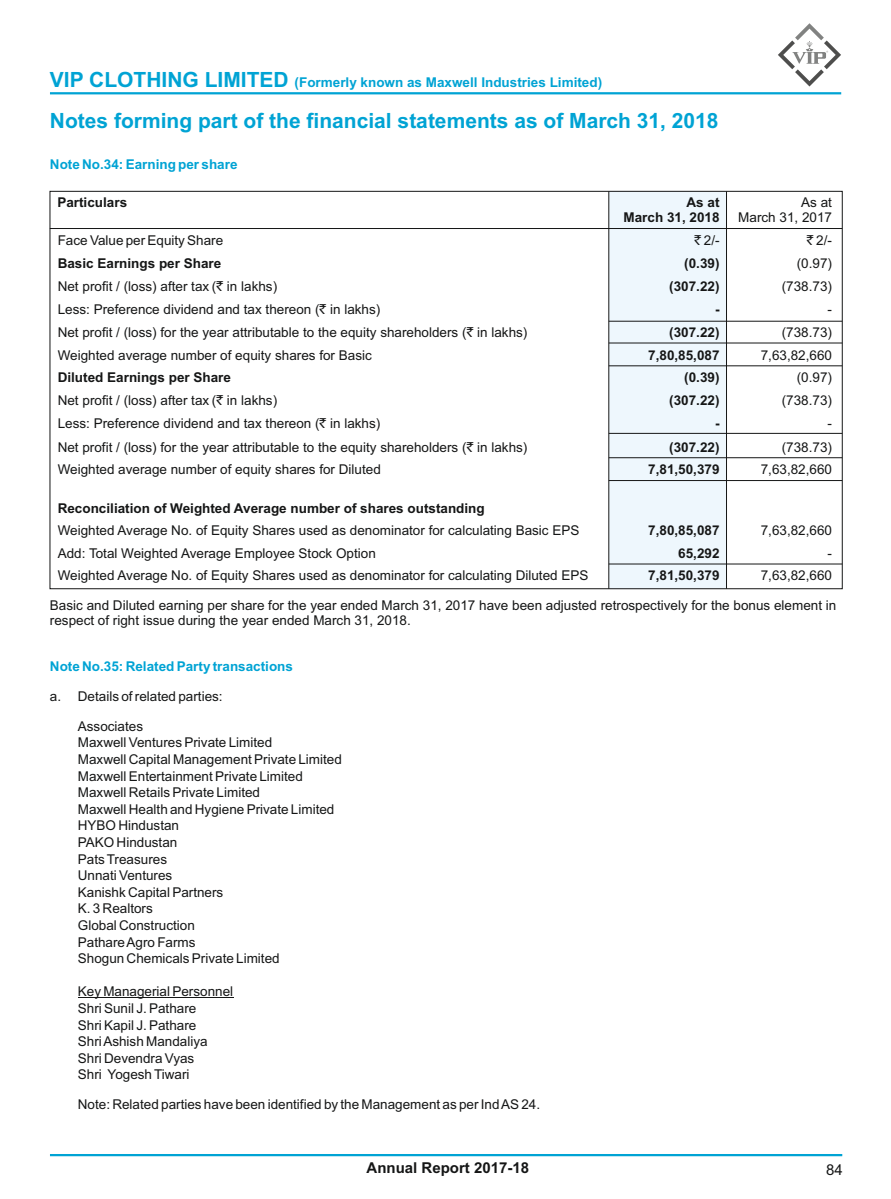
<style>
.page{position:relative;width:891px;height:1199px;background:#fff}
.page>*{position:absolute;margin:0;border:0;box-sizing:border-box;transform-origin:0 0}
.t1{font:700 21px "Arial";color:#00a3d4}
.t2{font:700 15px "Arial";color:#151616}
.t3{font:15px "Arial";color:#151616}
.t4{font:13.5px/16.6px "Arial";color:#151616}
.t5{font:700 13.5px "Arial";color:#151616}
.t6{font:700 13.5px "Arial";color:#00a3d4}
.s1{font-size:21px}
.s2{font-family:"Rupee Foradian"}
</style>
<div class="page">
<div style="left:609px;top:191px;width:118px;height:398px;background:#eef7fd"></div>
<hr style="left:50px;top:92px;width:791px;height:2px;background:#00a3d4">
<hr style="left:50px;top:1154px;width:792px;height:2px;background:#00a3d4">
<svg style="left:778px;top:23px;width:63px;height:63px"></svg>
<hr style="left:78px;top:997px;width:155px;height:1px;background:#151616">
<hr style="left:726px;top:191px;width:1px;height:398px;background:#151616">
<hr style="left:50px;top:228px;width:792px;height:1px;background:#151616">
<hr style="left:608px;top:191px;width:1px;height:398px;background:#151616">
<hr style="left:609px;top:321px;width:233px;height:1px;background:#151616">
<hr style="left:609px;top:343px;width:233px;height:1px;background:#151616">
<hr style="left:609px;top:365px;width:233px;height:1px;background:#151616">
<hr style="left:609px;top:433px;width:233px;height:1px;background:#151616">
<hr style="left:609px;top:457px;width:233px;height:1px;background:#151616">
<hr style="left:609px;top:480px;width:233px;height:1px;background:#151616">
<hr style="left:609px;top:564px;width:233px;height:1px;background:#151616">
<p class="t6" style="left:50px;top:77px;width:554px"><span class="s1">VIP CLOTHING LIMITED</span> (Formerly known as Maxwell Industries Limited)</p>
<h1 class="t1" style="left:50px;top:112px;width:670px">Notes forming part of the financial statements as of March 31, 2018</h1>
<p class="t6" style="left:50px;top:159px;width:189px">Note No.34: Earning per share</p>
<p class="t5" style="left:57px;top:197px;width:71px">Particulars</p>
<p class="t5" style="left:687px;top:197px;width:35px">As at</p>
<p class="t4" style="left:801px;top:195px;width:32px">As at</p>
<p class="t5" style="left:624px;top:212px;width:98px">March 31, 2018</p>
<p class="t4" style="left:738px;top:210px;width:95px">March 31, 2017</p>
<p class="t4" style="left:58px;top:233px;width:167px">Face Value per Equity Share</p>
<p class="t4" style="left:695px;top:233px;width:27px"><span class="s2">`</span> 2/-</p>
<p class="t4" style="left:807px;top:233px;width:27px"><span class="s2">`</span> 2/-</p>
<p class="t5" style="left:58px;top:258px;width:165px">Basic Earnings per Share</p>
<p class="t5" style="left:684px;top:258px;width:37px">(0.39)</p>
<p class="t4" style="left:797px;top:256px;width:37px">(0.97)</p>
<p class="t4" style="left:58px;top:279px;width:221px">Net profit / (loss) after tax (<span class="s2">`</span> in lakhs)</p>
<p class="t5" style="left:669px;top:281px;width:52px">(307.22)</p>
<p class="t4" style="left:782px;top:279px;width:52px">(738.73)</p>
<p class="t4" style="left:58px;top:302px;width:324px">Less: Preference dividend and tax thereon (<span class="s2">`</span> in lakhs)</p>
<p class="t5" style="left:715px;top:304px;width:6px">-</p>
<p class="t4" style="left:828px;top:302px;width:6px">-</p>
<p class="t4" style="left:58px;top:325px;width:471px">Net profit / (loss) for the year attributable to the equity shareholders (<span class="s2">`</span> in lakhs)</p>
<p class="t5" style="left:669px;top:327px;width:52px">(307.22)</p>
<p class="t4" style="left:782px;top:325px;width:52px">(738.73)</p>
<p class="t4" style="left:58px;top:348px;width:316px">Weighted average number of equity shares for Basic</p>
<p class="t5" style="left:648px;top:350px;width:73px">7,80,85,087</p>
<p class="t4" style="left:761px;top:348px;width:73px">7,63,82,660</p>
<p class="t5" style="left:58px;top:372px;width:175px">Diluted Earnings per Share</p>
<p class="t5" style="left:684px;top:372px;width:37px">(0.39)</p>
<p class="t4" style="left:797px;top:370px;width:37px">(0.97)</p>
<p class="t4" style="left:58px;top:393px;width:221px">Net profit / (loss) after tax (<span class="s2">`</span> in lakhs)</p>
<p class="t5" style="left:669px;top:395px;width:52px">(307.22)</p>
<p class="t4" style="left:782px;top:393px;width:52px">(738.73)</p>
<p class="t4" style="left:58px;top:416px;width:324px">Less: Preference dividend and tax thereon (<span class="s2">`</span> in lakhs)</p>
<p class="t5" style="left:715px;top:418px;width:6px">-</p>
<p class="t4" style="left:828px;top:416px;width:6px">-</p>
<p class="t4" style="left:58px;top:440px;width:471px">Net profit / (loss) for the year attributable to the equity shareholders (<span class="s2">`</span> in lakhs)</p>
<p class="t5" style="left:669px;top:442px;width:52px">(307.22)</p>
<p class="t4" style="left:782px;top:440px;width:52px">(738.73)</p>
<p class="t4" style="left:58px;top:463px;width:325px">Weighted average number of equity shares for Diluted</p>
<p class="t5" style="left:648px;top:465px;width:73px">7,81,50,379</p>
<p class="t4" style="left:761px;top:463px;width:73px">7,63,82,660</p>
<p class="t5" style="left:58px;top:503px;width:429px">Reconciliation of Weighted Average number of shares outstanding</p>
<p class="t4" style="left:58px;top:523px;width:523px">Weighted Average No. of Equity Shares used as denominator for calculating Basic EPS</p>
<p class="t5" style="left:648px;top:525px;width:73px">7,80,85,087</p>
<p class="t4" style="left:761px;top:523px;width:73px">7,63,82,660</p>
<p class="t4" style="left:58px;top:546px;width:320px">Add: Total Weighted Average Employee Stock Option</p>
<p class="t5" style="left:678px;top:548px;width:43px">65,292</p>
<p class="t4" style="left:828px;top:546px;width:6px">-</p>
<p class="t4" style="left:58px;top:568px;width:532px">Weighted Average No. of Equity Shares used as denominator for calculating Diluted EPS</p>
<p class="t5" style="left:648px;top:570px;width:73px">7,81,50,379</p>
<p class="t4" style="left:761px;top:568px;width:73px">7,63,82,660</p>
<p class="t4" style="left:50px;top:599px;width:788px;line-height:15.1px">Basic and Diluted earning per share for the year ended March 31, 2017 have been adjusted retrospectively for the bonus element in respect of right issue during the year ended March 31, 2018.</p>
<p class="t6" style="left:50px;top:661px;width:245px">Note No.35: Related Party transactions</p>
<p class="t4" style="left:50px;top:689px;width:174px">a. Details of related parties:</p>
<p class="t4" style="left:78px;top:719px;width:266px">Associates<br>Maxwell Ventures Private Limited<br>Maxwell Capital Management Private Limited<br>Maxwell Entertainment Private Limited<br>Maxwell Retails Private Limited<br>Maxwell Health and Hygiene Private Limited<br>HYBO Hindustan<br>PAKO Hindustan<br>Pats Treasures<br>Unnati Ventures<br>Kanishk Capital Partners<br>K. 3 Realtors<br>Global Construction<br>Pathare Agro Farms<br>Shogun Chemicals Private Limited</p>
<p class="t4" style="left:78px;top:984px;width:157px">Key Managerial Personnel<br>Shri Sunil J. Pathare<br>Shri Kapil J. Pathare<br>Shri Ashish Mandaliya<br>Shri Devendra Vyas<br>Shri Yogesh Tiwari</p>
<p class="t4" style="left:78px;top:1097px;width:464px">Note: Related parties have been identified by the Management as per Ind AS 24.</p>
<p class="t2" style="left:367px;top:1162px;width:164px">Annual Report 2017-18</p>
<p class="t3" style="left:826px;top:1164px;width:18px">84</p>
</div>
